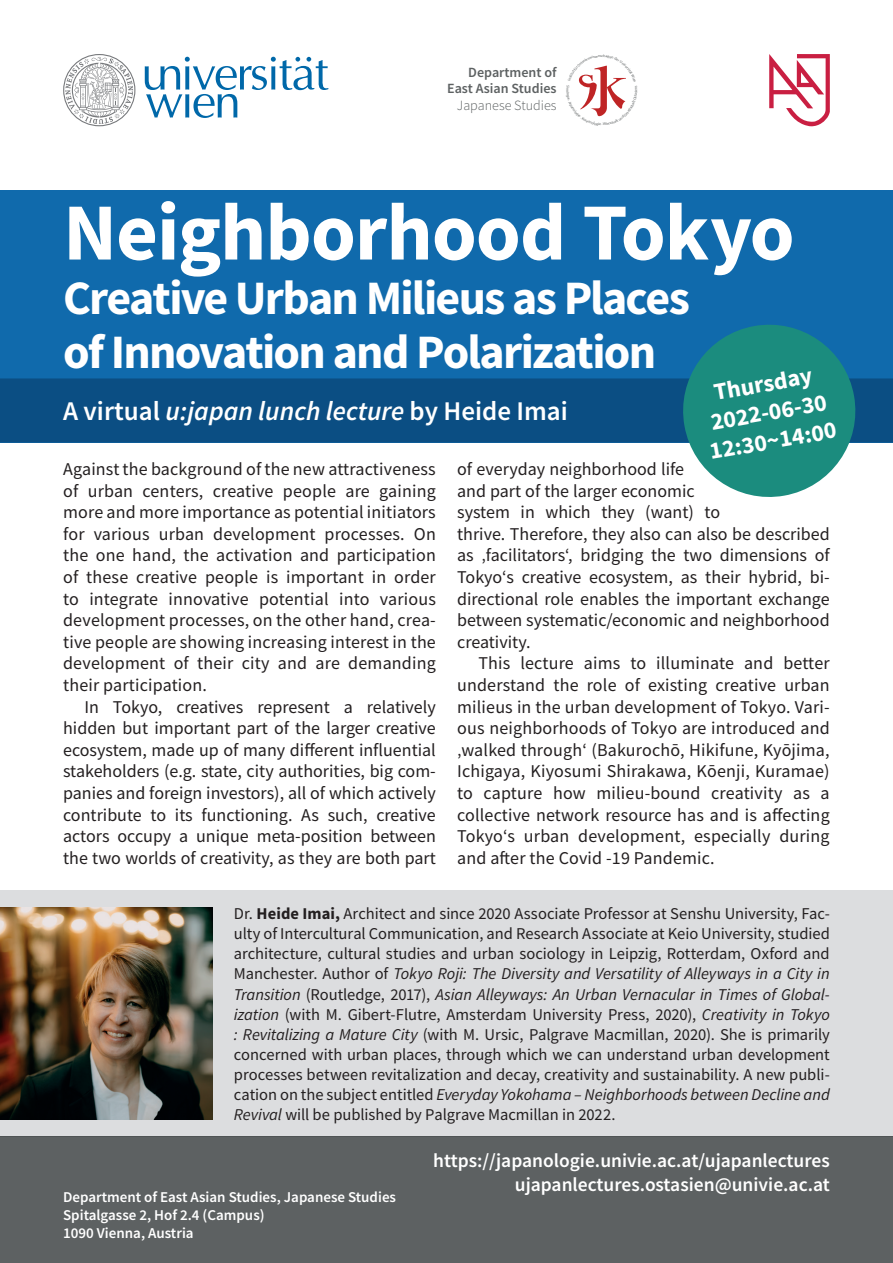
<style>
.page{position:relative;width:893px;height:1263px;background:#fff}
.page>*{position:absolute;margin:0;border:0;box-sizing:border-box;transform-origin:0 0}
.t1{font:700 81px "Source Sans Pro";letter-spacing:-.01em;color:#fff}
.t2{font:700 48px/54px "Source Sans Pro";letter-spacing:-.04em;color:#fff}
.t3{font:600 27px "Source Sans Pro";color:#fff}
.t4{font:700 24px/28.8px "Source Sans Pro";color:#fff;text-align:center}
.t5{font:600 19.5px/23.4px "Source Sans Pro";color:#fff;text-align:right}
.t6{font:18px/21.6px "Source Sans Pro";color:#231f20;text-align:justify}
.t7{font:16.5px/20px "Source Sans Pro";letter-spacing:-.005em;color:#231f20;text-align:justify}
.t8{font:600 15px/18px "Source Sans Pro";color:#fff}
.t9{font:600 14.1px "Source Sans Pro";color:#5d6162}
.t10{font:300 14.1px "Source Sans Pro";color:#5d6162}
.s1{font-style:italic}
.s2{font-weight:700}
</style>
<div class="page">
<div style="left:0;top:190px;width:893px;height:252px;background:#106aac"></div>
<div style="left:0;top:1137px;width:893px;height:126px;background:#5d6162"></div>
<div style="left:0;top:379px;width:893px;height:63px;background:#0b4e83"></div>
<svg style="left:63px;top:54px;width:72px;height:72px"></svg>
<svg style="left:145px;top:57px;width:183px;height:61px"></svg>
<svg style="left:769px;top:54px;width:61px;height:72px"></svg>
<svg style="left:676px;top:324px;width:186px;height:173px"></svg>
<div style="left:0;top:890px;width:893px;height:247px;background:#dcdddf"></div>
<img style="left:0;top:907px;width:213px;height:213px">
<svg style="left:578px;top:65px;width:48px;height:52px"></svg>
<p class="t9" style="left:468px;top:66px;width:90px">Department of</p>
<p class="t9" style="left:447px;top:83px;width:111px">East Asian Studies</p>
<p class="t10" style="left:457px;top:96px;width:101px">Japanese Studies</p>
<h1 class="t1" style="left:63px;top:178px;width:733px">Neighborhood Tokyo</h1>
<h2 class="t2" style="left:63px;top:270px;width:628px">Creative Urban Milieus as Places of Innovation and Polarization</h2>
<h3 class="t3" style="left:63px;top:401px;width:506px">A virtual <span class="s1">u:japan lunch lecture</span> by Heide Imai</h3>
<h3 class="t4" style="left:697px;top:380px;width:130px;rotate:-10deg">Thursday<br>2022-06-30<br>12:30~14:00</h3>
<p class="t6" style="left:63px;top:458px;width:374px">Against the background of the new attractiveness of urban centers, creative people are gaining more and more importance as potential initiators for various urban development processes. On the one hand, the activation and participation of these creative people is important in order to integrate innovative potential into various development processes, on the other hand, crea&shy;tive people are showing increasing interest in the development of their city and are demanding their participation.</p>
<p class="t6" style="left:63px;top:696px;width:374px;text-indent:21px">In Tokyo, creatives represent a relatively hidden but important part of the larger creative ecosystem, made up of many different influential stakeholders (e.g. state, city authorities, big com&shy;panies and foreign investors), all of which actively contribute to its functioning. As such, creative actors occupy a unique meta-position between the two worlds of creativity, as they are both part</p>
<p class="t6" style="left:457px;top:458px;width:374px;text-align:left">of everyday neighborhood life<br>and part of the larger economic<br>system in which they (want) to<br>thrive. Therefore, they also can also be described as ‚facilitators‘, bridging the two dimensions of Tokyo‘s creative ecosystem, as their hybrid, bi&shy;directional role enables the important exchange between systematic/economic and neighborhood creativity.</p>
<p class="t6" style="left:457px;top:652px;width:374px;text-indent:21px">This lecture aims to illuminate and better understand the role of existing creative urban milieus in the urban development of Tokyo. Vari&shy;ous neighborhoods of Tokyo are introduced and ‚walked through‘ (Bakurochō, Hikifune, Kyōjima, Ichigaya, Kiyosumi Shirakawa, Kōenji, Kuramae) to capture how milieu-bound creativity as a collective network resource has and is affecting Tokyo‘s urban development, especially during and after the Covid -19 Pandemic.</p>
<p class="t7" style="left:234px;top:904px;width:597px">Dr. <span class="s2">Heide Imai,</span> Architect and since 2020 Associate Professor at Senshu University, Fac&shy;ulty of Intercultural Communication, and Research Associate at Keio University, studied architecture, cultural studies and urban sociology in Leipzig, Rotterdam, Oxford and Manchester. Author of <span class="s1">Tokyo Roji: The Diversity and Versatility of Alleyways in a City in Transition</span> (Routledge, 2017), <span class="s1">Asian Alleyways: An Urban Vernacular in Times of Global&shy;ization</span> (with M. Gibert-Flutre, Amsterdam University Press, 2020), <span class="s1">Creativity in Tokyo : Revitalizing a Mature City</span> (with M. Ursic, Palgrave Macmillan, 2020). She is primarily concerned with urban places, through which we can understand urban development processes between revitalization and decay, creativity and sustainability. A new publi&shy;cation on the subject entitled <span class="s1">Everyday Yokohama – Neighborhoods between Decline and Revival</span> will be published by Palgrave Macmillan in 2022.</p>
<p class="t8" style="left:63px;top:1189px;width:334px">Department of East Asian Studies, Japanese Studies<br>Spitalgasse 2, Hof 2.4 (Campus)<br>1090 Vienna, Austria</p>
<p class="t5" style="left:433px;top:1150px;width:398px">https://japanologie.univie.ac.at/ujapanlectures ujapanlectures.ostasien@univie.ac.at</p>
</div>
